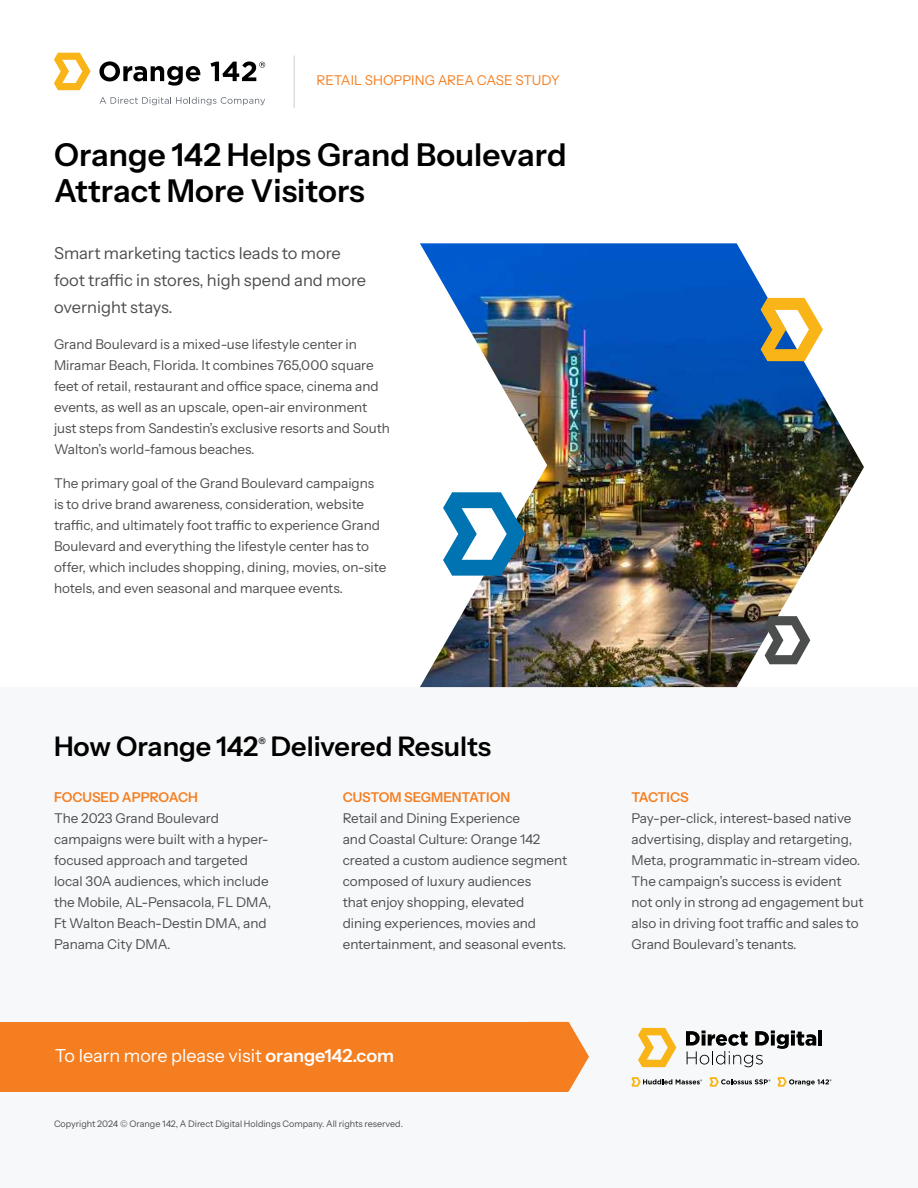
<style>
.page{position:relative;width:918px;height:1188px;background:#fff}
.page>*{position:absolute;margin:0;border:0;box-sizing:border-box;transform-origin:0 0}
.t1{font:600 31.5px/36px "Instrument Sans";color:#000}
.t2{font:600 27px "Instrument Sans";color:#000}
.t3{font:18px "Instrument Sans";color:#fff}
.t4{font:16.5px/27px "Instrument Sans";color:#4c4d4d}
.t5{font:13.5px/21px "Instrument Sans";color:#4c4d4d}
.t6{font:600 13.5px "Instrument Sans";color:#f57e20}
.t7{font:13.5px "Instrument Sans";color:#f57e20}
.t8{font:600 13.5px "Instrument Sans";letter-spacing:-.02em;color:#f57e20}
.t9{font:9px "Instrument Sans";color:#4c4d4d}
.t10{font:600 9px "Instrument Sans";color:#000}
.s1{font-weight:600}
</style>
<div class="page">
<div style="left:0;top:687px;width:918px;height:501px;background:#f7f8f9"></div>
<hr style="left:294px;top:56px;width:1px;height:52px;background:#cdcccb">
<img style="left:420px;top:243px;width:444px;height:444px">
<svg style="left:443px;top:492px;width:82px;height:84px"></svg>
<svg style="left:761px;top:298px;width:62px;height:63px"></svg>
<svg style="left:765px;top:616px;width:45px;height:48px"></svg>
<div style="left:0;top:1022px;width:567px;height:70px;background:#f57e20"></div>
<svg style="left:567px;top:1022px;width:22px;height:70px"></svg>
<hr style="left:818px;top:1031px;width:4px;height:15px;background:#000">
<svg style="left:686px;top:1031px;width:130px;height:36px"></svg>
<svg style="left:638px;top:1028px;width:38px;height:39px"></svg>
<svg style="left:710px;top:1077px;width:60px;height:10px"></svg>
<svg style="left:778px;top:1077px;width:53px;height:10px"></svg>
<svg style="left:632px;top:1077px;width:70px;height:10px"></svg>
<svg style="left:100px;top:97px;width:165px;height:8px"></svg>
<svg style="left:54px;top:53px;width:37px;height:37px"></svg>
<svg style="left:99px;top:61px;width:101px;height:25px"></svg>
<svg style="left:211px;top:61px;width:54px;height:20px"></svg>
<p class="t7" style="left:317px;top:72px;width:245px">RETAIL SHOPPING AREA CASE STUDY</p>
<h1 class="t1" style="left:54px;top:138px;width:514px">Orange 142 Helps Grand Boulevard<br>Attract More Visitors</h1>
<p class="t4" style="left:54px;top:240px;width:314px">Smart marketing tactics leads to more foot traffic in stores, high spend and more overnight stays.</p>
<p class="t5" style="left:54px;top:334px;width:337px">Grand Boulevard is a mixed-use lifestyle center in Miramar Beach, Florida. It combines 765,000 square feet of retail, restaurant and office space, cinema and events, as well as an upscale, open-air environment just steps from Sandestin’s exclusive resorts and South Walton’s world-famous beaches.</p>
<p class="t5" style="left:54px;top:473px;width:334px">The primary goal of the Grand Boulevard campaigns is to drive brand awareness, consideration, website traffic, and ultimately foot traffic to experience Grand Boulevard and everything the lifestyle center has to offer, which includes shopping, dining, movies, on-site hotels, and even seasonal and marquee events.</p>
<h2 class="t2" style="left:54px;top:729px;width:206px">How Orange 142</h2>
<p class="t10" style="left:258px;top:735px;width:9px">®</p>
<h2 class="t2" style="left:271px;top:729px;width:222px">Delivered Results</h2>
<p class="t6" style="left:54px;top:788px;width:145px">FOCUSED APPROACH</p>
<p class="t5" style="left:54px;top:807px;width:219px">The 2023 Grand Boulevard campaigns were built with a hyper&shy;focused approach and targeted local 30A audiences, which include the Mobile, AL-Pensacola, FL DMA,<br>Ft Walton Beach-Destin DMA, and<br>Panama City DMA.</p>
<p class="t6" style="left:343px;top:788px;width:169px">CUSTOM SEGMENTATION</p>
<p class="t5" style="left:343px;top:807px;width:226px">Retail and Dining Experience<br>and Coastal Culture: Orange 142 created a custom audience segment composed of luxury audiences<br>that enjoy shopping, elevated<br>dining experiences, movies and entertainment, and seasonal events.</p>
<h3 class="t3" style="left:55px;top:1045px;width:341px">To learn more please visit <span class="s1">orange142.com</span></h3>
<p class="t9" style="left:54px;top:1118px;width:351px">Copyright 2024 © Orange 142, A Direct Digital Holdings Company. All rights reserved.</p>
<p class="t9" style="left:129px;top:1118px;width:297px">Huddl d Masses, A Direc Digital Holdings Company. All rights r served.</p>
<p class="t8" style="left:632px;top:788px;width:59px">TACTICS</p>
<p class="t5" style="left:632px;top:807px;width:233px">Pay-per-click, interest-based native advertising, display and retargeting, Meta, programmatic in-stream video.<br>The campaign’s success is evident not only in strong ad engagement but also in driving foot traffic and sales to Grand Boulevard’s tenants.</p>
</div>
